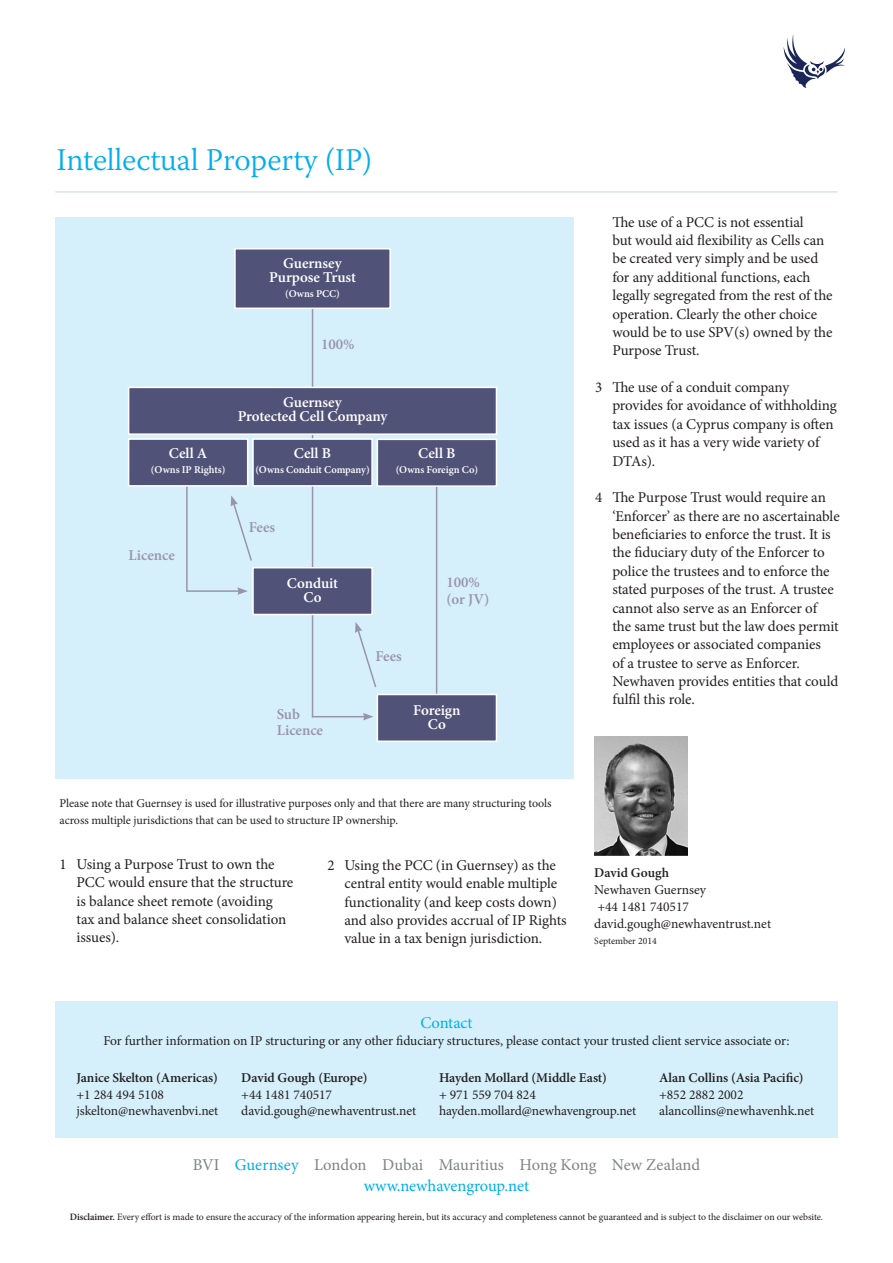
<style>
.page{position:relative;width:893px;height:1263px;background:#fff}
.page>*{position:absolute;margin:0;border:0;box-sizing:border-box;transform-origin:0 0}
.t1{font:300 31.5px "Warnock Pro";letter-spacing:-.005em;color:#00aeef}
.t2{font:16.5px "Minion Pro";color:#808285}
.t3{font:16.5px "Minion Pro";letter-spacing:-.005em;color:#00aeef}
.t4{font:15px/18.3px "Minion Pro";letter-spacing:-.005em;color:#231f20}
.t5{font:600 15px "Minion Pro";letter-spacing:-.005em;color:#fff}
.t6{font:600 15px "Minion Pro";letter-spacing:-.005em;color:#9794ac}
.t7{font:13.5px "Minion Pro";letter-spacing:-.005em;color:#231f20}
.t8{font:600 13.5px/16.8px "Minion Pro";letter-spacing:-.005em;color:#231f20}
.t9{font:12px/16.5px "Minion Pro";letter-spacing:-.005em;color:#231f20}
.t10{font:600 10.5px "Minion Pro";letter-spacing:-.005em;color:#fff}
.t11{font:9.75px "Minion Pro";letter-spacing:-.005em;color:#231f20}
.s1{font-weight:400}
.s2{color:#00aeef}
.s3{font-weight:600}
</style>
<div class="page">
<hr style="left:55px;top:191px;width:783px;height:1px;background:#d2d9e6">
<svg style="left:783px;top:34px;width:62px;height:54px"></svg>
<div style="left:55px;top:217px;width:519px;height:561px;background:#d6f0fb"></div>
<hr style="left:312px;top:305px;width:1px;height:412px;background:#9794ac">
<hr style="left:312px;top:716px;width:53px;height:1px;background:#9794ac">
<svg style="left:363px;top:713px;width:10px;height:7px"></svg>
<hr style="left:436px;top:481px;width:1px;height:242px;background:#9794ac">
<hr style="left:186px;top:481px;width:2px;height:110px;background:#9794ac">
<hr style="left:186px;top:590px;width:54px;height:2px;background:#9794ac">
<svg style="left:237px;top:587px;width:11px;height:8px"></svg>
<svg style="left:355px;top:622px;width:22px;height:65px"></svg>
<svg style="left:231px;top:495px;width:21px;height:66px"></svg>
<div style="left:377px;top:439px;width:120px;height:48px;background:#515278;border:2px solid #fff"></div>
<div style="left:128px;top:387px;width:369px;height:48px;background:#515278;border:2px solid #fff"></div>
<div style="left:234px;top:248px;width:157px;height:61px;background:#515278;border:2px solid #fff"></div>
<div style="left:128px;top:438px;width:120px;height:49px;background:#515278;border:2px solid #fff"></div>
<div style="left:252px;top:567px;width:121px;height:48px;background:#515278;border:2px solid #fff"></div>
<div style="left:377px;top:694px;width:120px;height:48px;background:#515278;border:2px solid #fff"></div>
<div style="left:252px;top:438px;width:121px;height:49px;background:#515278;border:2px solid #fff"></div>
<div style="left:55px;top:1001px;width:783px;height:136px;background:#d6f0fb"></div>
<img style="left:594px;top:737px;width:94px;height:118px">
<p class="t1" style="left:56px;top:140px;width:318px">Intellectual Property (IP)</p>
<p class="t5" style="left:283px;top:253px;width:60px">Guernsey</p>
<p class="t5" style="left:269px;top:267px;width:88px">Purpose Trust</p>
<p class="t10" style="left:285px;top:286px;width:56px">(Owns PCC)</p>
<p class="t6" style="left:321px;top:333px;width:35px">100%</p>
<p class="t5" style="left:169px;top:443px;width:40px">Cell A</p>
<p class="t10" style="left:151px;top:462px;width:76px">(Owns IP Rights)</p>
<p class="t5" style="left:283px;top:392px;width:60px">Guernsey</p>
<p class="t5" style="left:238px;top:406px;width:151px">Protected Cell Company</p>
<p class="t5" style="left:294px;top:443px;width:39px">Cell B</p>
<p class="t10" style="left:255px;top:462px;width:116px">(Owns Conduit Company)</p>
<p class="t5" style="left:418px;top:443px;width:39px">Cell B</p>
<p class="t10" style="left:396px;top:462px;width:84px">(Owns Foreign Co)</p>
<p class="t6" style="left:129px;top:545px;width:48px">Licence</p>
<p class="t6" style="left:249px;top:517px;width:28px">Fees</p>
<p class="t5" style="left:287px;top:573px;width:53px">Conduit</p>
<p class="t5" style="left:303px;top:587px;width:20px">Co</p>
<p class="t6" style="left:277px;top:703px;width:25px">Sub</p>
<p class="t6" style="left:277px;top:720px;width:48px">Licence</p>
<p class="t6" style="left:446px;top:572px;width:35px">100%</p>
<p class="t6" style="left:446px;top:588px;width:44px">(or JV)</p>
<p class="t6" style="left:375px;top:645px;width:28px">Fees</p>
<p class="t5" style="left:413px;top:699px;width:49px">Foreign</p>
<p class="t5" style="left:428px;top:714px;width:20px">Co</p>
<p class="t9" style="left:60px;top:795px;width:493px">Please note that Guernsey is used for illustrative purposes only and that there are many structuring tools across multiple jurisdictions that can be used to structure IP ownership.</p>
<p class="t4" style="left:60px;top:855px;width:217px">1 Using a Purpose Trust to own the</p>
<p class="t4" style="left:77px;top:873px;width:218px">PCC would ensure that the structure is balance sheet remote (avoiding tax and balance sheet consolidation issues).</p>
<p class="t4" style="left:327px;top:856px;width:230px">2 Using the PCC (in Guernsey) as the</p>
<p class="t4" style="left:344px;top:874px;width:224px">central entity would enable multiple functionality (and keep costs down) and also provides accrual of IP Rights value in a tax benign jurisdiction.</p>
<p class="t4" style="left:612px;top:213px;width:222px">The use of a PCC is not essential<br>but would aid flexibility as Cells can be created very simply and be used for any additional functions, each legally segregated from the rest of the operation. Clearly the other choice would be to use SPV(s) owned by the<br>Purpose Trust.</p>
<p class="t4" style="left:595px;top:378px;width:195px">3 The use of a conduit company</p>
<p class="t4" style="left:612px;top:396px;width:226px">provides for avoidance of withholding tax issues (a Cyprus company is often used as it has a very wide variety of<br>DTAs).</p>
<p class="t4" style="left:595px;top:488px;width:232px">4 The Purpose Trust would require an</p>
<p class="t4" style="left:612px;top:507px;width:229px">‘Enforcer’ as there are no ascertainable beneficiaries to enforce the trust. It is the fiduciary duty of the Enforcer to police the trustees and to enforce the stated purposes of the trust. A trustee cannot also serve as an Enforcer of the same trust but the law does permit employees or associated companies<br>of a trustee to serve as Enforcer.<br>Newhaven provides entities that could fulfil this role.</p>
<p class="t8" style="left:594px;top:864px;width:76px">David Gough</p>
<p class="t7" style="left:594px;top:880px;width:113px">Newhaven Guernsey</p>
<p class="t7" style="left:597px;top:897px;width:93px">+44 1481 740517</p>
<p class="t7" style="left:594px;top:914px;width:178px">david.gough@newhaventrust.net</p>
<p class="t11" style="left:594px;top:935px;width:64px">September 2014</p>
<p class="t3" style="left:420px;top:1012px;width:54px">Contact</p>
<p class="t7" style="left:103px;top:1032px;width:688px">For further information on IP structuring or any other fiduciary structures, please contact your trusted client service associate or:</p>
<p class="t8" style="left:77px;top:1069px;width:143px">Janice Skelton (Americas)</p>
<p class="t7" style="left:77px;top:1085px;width:89px">+1 284 494 5108</p>
<p class="t7" style="left:77px;top:1102px;width:143px">jskelton@newhavenbvi.net</p>
<p class="t8" style="left:241px;top:1069px;width:128px">David Gough (Europe) <span class="s1">+44 1481 740517</span></p>
<p class="t7" style="left:241px;top:1102px;width:177px">david.gough@newhaventrust.net</p>
<p class="t8" style="left:439px;top:1069px;width:169px">Hayden Mollard (Middle East)</p>
<p class="t7" style="left:439px;top:1085px;width:98px">+ 971 559 704 824</p>
<p class="t7" style="left:439px;top:1102px;width:199px">hayden.mollard@newhavengroup.net</p>
<p class="t8" style="left:659px;top:1069px;width:146px">Alan Collins (Asia Pacific)</p>
<p class="t7" style="left:659px;top:1085px;width:86px">+852 2882 2002</p>
<p class="t7" style="left:659px;top:1102px;width:157px">alancollins@newhavenhk.net</p>
<p class="t2" style="left:193px;top:1153px;width:509px">BVI <span class="s2">Guernsey</span> London Dubai Mauritius Hong Kong New Zealand</p>
<p class="t3" style="left:364px;top:1174px;width:167px">www.newhavengroup.net</p>
<p class="t11" style="left:70px;top:1211px;width:755px"><span class="s3">Disclaimer.</span> Every effort is made to ensure the accuracy of the information appearing herein, but its accuracy and completeness cannot be guaranteed and is subject to the disclaimer on our website.</p>
</div>
